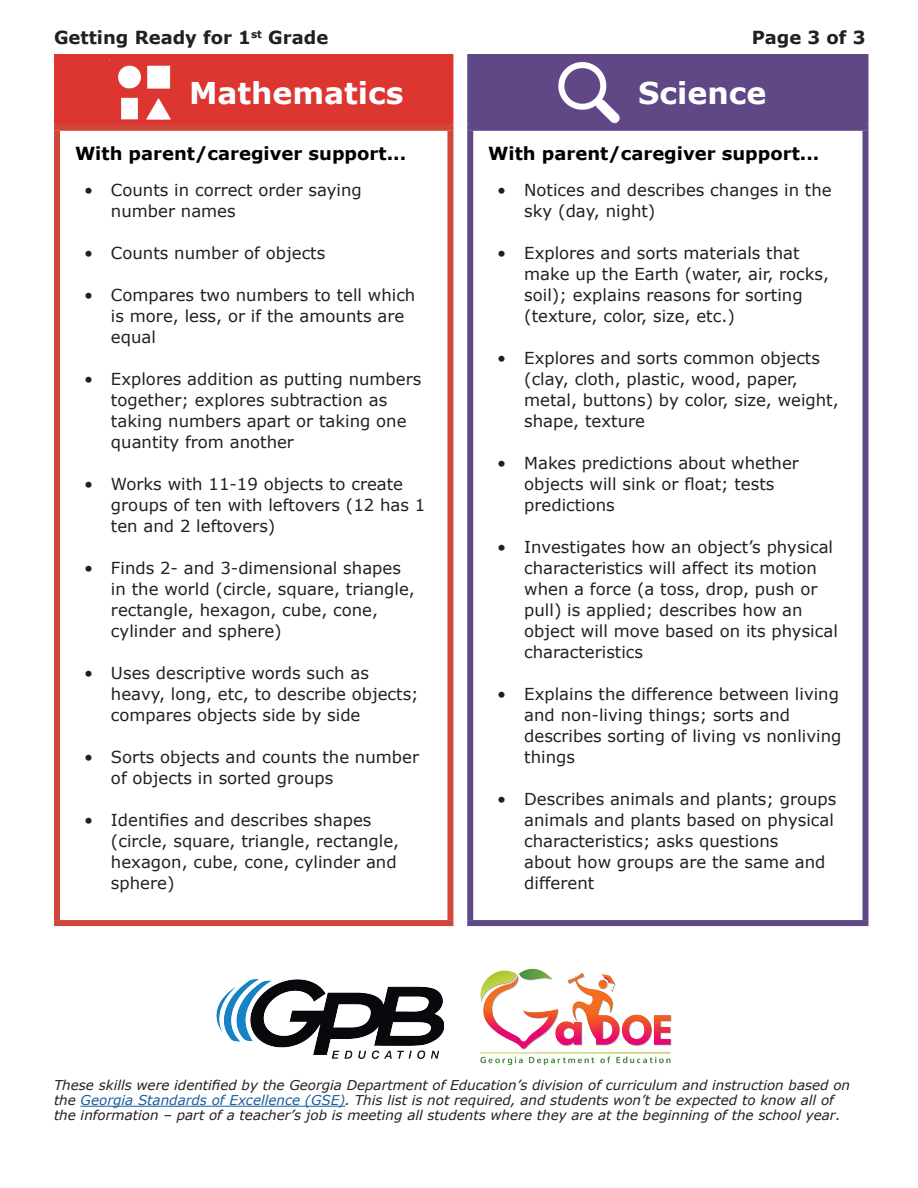
<style>
.page{position:relative;width:918px;height:1188px;background:#fff}
.page>*{position:absolute;margin:0;border:0;box-sizing:border-box;transform-origin:0 0}
.t1{font:700 30px "Verdana";color:#fbfdfe}
.t2{font:700 30px "Verdana";color:#fff}
.t3{font:700 18px "Verdana";color:#000}
.t4{font:700 18px "Verdana";color:#231f20}
.t5{font:16.5px/21px "Verdana";color:#231f20}
.t6{font:italic 13.5px/15px "Verdana";color:#231f20}
.s1{color:#175d9e}
</style>
<div class="page">
<img style="left:216px;top:980px;width:227px;height:79px">
<img style="left:480px;top:969px;width:192px;height:95px">
<div style="left:57px;top:57px;width:393px;height:71px;background:#dd3631"></div>
<div style="left:470px;top:57px;width:396px;height:71px;background:#604786"></div>
<div style="left:54px;top:54px;width:399px;height:6px;background:#dd3631"></div>
<div style="left:54px;top:60px;width:6px;height:65px;background:#dd3631"></div>
<div style="left:447px;top:60px;width:6px;height:65px;background:#dd3631"></div>
<div style="left:54px;top:125px;width:399px;height:6px;background:#d0463a"></div>
<div style="left:54px;top:131px;width:6px;height:789px;background:#d0463a"></div>
<div style="left:447px;top:131px;width:6px;height:789px;background:#d0463a"></div>
<div style="left:54px;top:920px;width:399px;height:6px;background:#d0463a"></div>
<div style="left:467px;top:54px;width:401px;height:6px;background:#604786"></div>
<div style="left:467px;top:60px;width:6px;height:65px;background:#604786"></div>
<div style="left:862px;top:60px;width:6px;height:65px;background:#604786"></div>
<div style="left:467px;top:125px;width:401px;height:6px;background:#604786"></div>
<div style="left:467px;top:131px;width:6px;height:789px;background:#604786"></div>
<div style="left:862px;top:131px;width:6px;height:789px;background:#604786"></div>
<div style="left:467px;top:920px;width:401px;height:6px;background:#604786"></div>
<img style="left:118px;top:65px;width:53px;height:55px">
<img style="left:558px;top:62px;width:62px;height:62px">
<hr style="left:81px;top:1106px;width:264px;height:1px;background:#175d9e">
<p class="t4" style="left:54px;top:25px;width:276px">Getting Ready for 1<sup>st</sup> Grade</p>
<p class="t4" style="left:752px;top:25px;width:115px">Page 3 of 3</p>
<h1 class="t1" style="left:189px;top:72px;width:216px">Mathematics</h1>
<h1 class="t2" style="left:638px;top:72px;width:130px">Science</h1>
<p class="t3" style="left:75px;top:140px;width:333px">With parent/caregiver support...</p>
<p class="t5" style="left:111px;top:179px;width:252px;text-indent:-27px">• Counts in correct order saying number names</p>
<p class="t5" style="left:84px;top:242px;width:243px">• Counts number of objects</p>
<p class="t5" style="left:111px;top:284px;width:306px;text-indent:-27px">• Compares two numbers to tell which is more, less, or if the amounts are equal</p>
<p class="t5" style="left:111px;top:368px;width:312px;text-indent:-27px">• Explores addition as putting numbers together; explores subtraction as taking numbers apart or taking one quantity from another</p>
<p class="t5" style="left:111px;top:473px;width:316px;text-indent:-27px">• Works with 11-19 objects to create groups of ten with leftovers (12 has 1 ten and 2 leftovers)</p>
<p class="t5" style="left:111px;top:557px;width:305px;text-indent:-27px">• Finds 2- and 3-dimensional shapes in the world (circle, square, triangle, rectangle, hexagon, cube, cone, cylinder and sphere)</p>
<p class="t5" style="left:111px;top:662px;width:309px;text-indent:-27px">• Uses descriptive words such as heavy, long, etc, to describe objects; compares objects side by side</p>
<p class="t5" style="left:111px;top:746px;width:310px;text-indent:-27px">• Sorts objects and counts the number of objects in sorted groups</p>
<p class="t5" style="left:111px;top:809px;width:290px;text-indent:-27px">• Identifies and describes shapes (circle, square, triangle, rectangle, hexagon, cube, cone, cylinder and sphere)</p>
<p class="t3" style="left:488px;top:140px;width:333px">With parent/caregiver support...</p>
<p class="t5" style="left:524px;top:179px;width:309px;text-indent:-27px">• Notices and describes changes in the sky (day, night)</p>
<p class="t5" style="left:524px;top:242px;width:306px;text-indent:-27px">• Explores and sorts materials that make up the Earth (water, air, rocks, soil); explains reasons for sorting (texture, color, size, etc.)</p>
<p class="t5" style="left:524px;top:347px;width:316px;text-indent:-27px">• Explores and sorts common objects (clay, cloth, plastic, wood, paper, metal, buttons) by color, size, weight, shape, texture</p>
<p class="t5" style="left:524px;top:452px;width:276px;text-indent:-27px">• Makes predictions about whether objects will sink or float; tests predictions</p>
<p class="t5" style="left:524px;top:536px;width:315px;text-indent:-27px">• Investigates how an object’s physical characteristics will affect its motion when a force (a toss, drop, push or pull) is applied; describes how an object will move based on its physical characteristics</p>
<p class="t5" style="left:524px;top:683px;width:319px;text-indent:-27px">• Explains the difference between living and non-living things; sorts and describes sorting of living vs nonliving things</p>
<p class="t5" style="left:524px;top:788px;width:314px;text-indent:-27px">• Describes animals and plants; groups animals and plants based on physical characteristics; asks questions<br>about how groups are the same and different</p>
<p class="t6" style="left:54px;top:1077px;width:798px">These skills were identified by the Georgia Department of Education’s division of curriculum and instruction based on the <span class="s1">Georgia Standards of Excellence (GSE)</span>. This list is not required, and students won’t be expected to know all of the information – part of a teacher’s job is meeting all students where they are at the beginning of the school year.</p>
</div>
